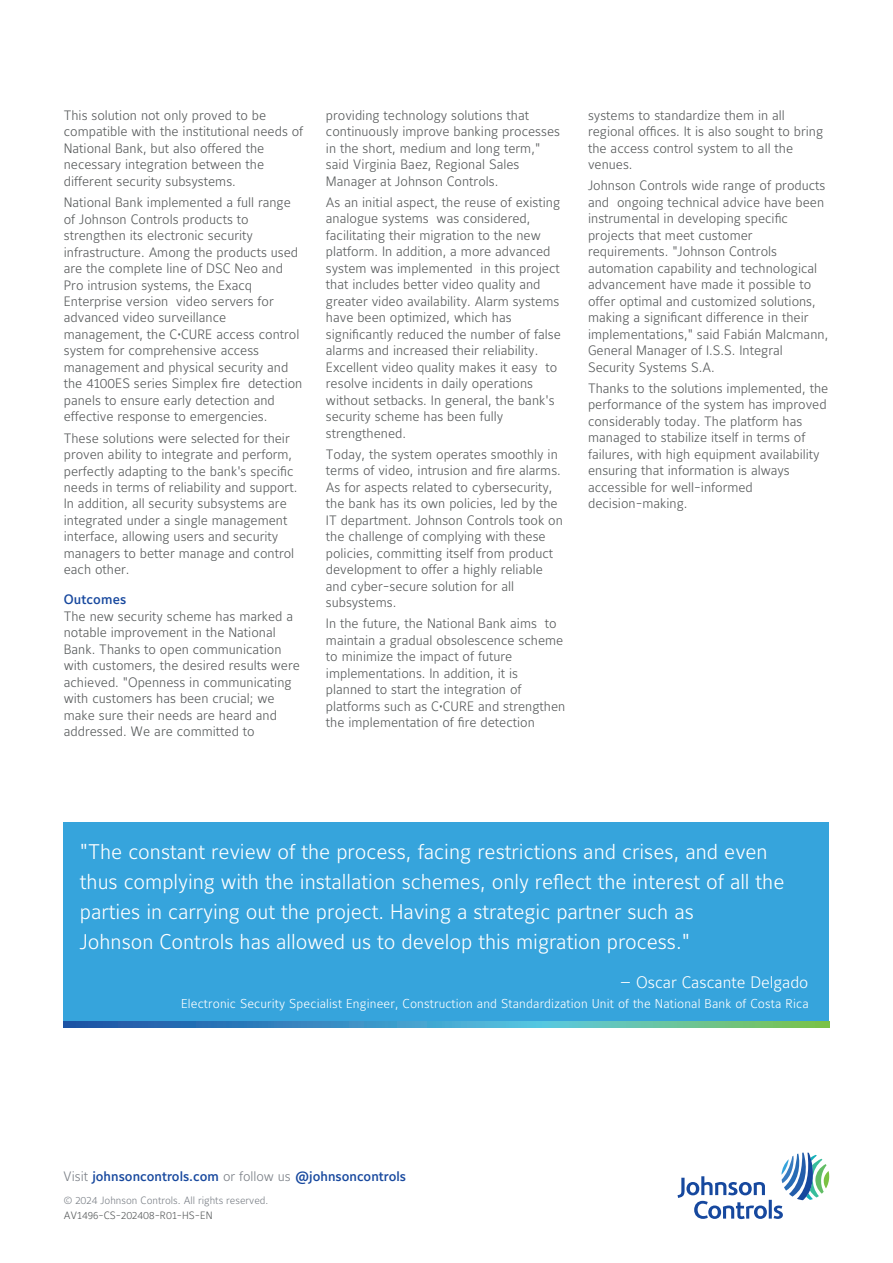
<style>
.page{position:relative;width:893px;height:1263px;background:#fff}
.page>*{position:absolute;margin:0;border:0;box-sizing:border-box;transform-origin:0 0}
.t1{font:300 21px/30px "Maurea Jci Lf ML";letter-spacing:-.005em;color:#fff}
.t2{font:300 16.5px "Maurea Jci Lf ML";color:#fff}
.t3{font:300 13.5px/16.5px "Maurea Jci Lf ML";color:#575a5b}
.t4{font:500 13.5px "Maurea Jci Lf ML";color:#17489e}
.t5{font:300 12.75px "Maurea Jci Lf ML";letter-spacing:.01em;color:#fff}
.t6{font:300 10.5px "Maurea Jci Lf ML";color:#7b8087}
.t7{font:300 10.5px "Maurea Jci Lf ML";color:#575a5b}
.s1{font-weight:300;color:#7b8087}
</style>
<div class="page">
<svg style="left:677px;top:1152px;width:152px;height:67px"></svg>
<div style="left:64px;top:822px;width:765px;height:206px;background:#36a4dc"></div>
<svg style="left:64px;top:1021px;width:765px;height:6px;background:#4a9eb0"></svg>
<p class="t3" style="left:64px;top:107px;width:241px">This solution not only proved to be compatible with the institutional needs of National Bank, but also offered the necessary integration between the different security subsystems.</p>
<p class="t3" style="left:64px;top:194px;width:240px">National Bank implemented a full range of Johnson Controls products to strengthen its electronic security infrastructure. Among the products used are the complete line of DSC Neo and Pro intrusion systems, the Exacq Enterprise version video servers for advanced video surveillance management, the C•CURE access control system for comprehensive access management and physical security and the 4100ES series Simplex fire detection panels to ensure early detection and effective response to emergencies.</p>
<p class="t3" style="left:64px;top:429px;width:235px">These solutions were selected for their proven ability to integrate and perform, perfectly adapting to the bank's specific needs in terms of reliability and support.<br>In addition, all security subsystems are integrated under a single management interface, allowing users and security managers to better manage and control each other.</p>
<p class="t4" style="left:64px;top:591px;width:64px">Outcomes</p>
<p class="t3" style="left:64px;top:607px;width:238px">The new security scheme has marked a notable improvement in the National Bank. Thanks to open communication with customers, the desired results were achieved. "Openness in communicating with customers has been crucial; we make sure their needs are heard and addressed. We are committed to</p>
<p class="t3" style="left:326px;top:107px;width:236px">providing technology solutions that continuously improve banking processes in the short, medium and long term," said Virginia Baez, Regional Sales Manager at Johnson Controls.</p>
<p class="t3" style="left:326px;top:194px;width:236px">As an initial aspect, the reuse of existing analogue systems was considered, facilitating their migration to the new platform. In addition, a more advanced system was implemented in this project that includes better video quality and greater video availability. Alarm systems have been optimized, which has significantly reduced the number of false alarms and increased their reliability.<br>Excellent video quality makes it easy to resolve incidents in daily operations without setbacks. In general, the bank's security scheme has been fully strengthened.</p>
<p class="t3" style="left:326px;top:446px;width:238px">Today, the system operates smoothly in terms of video, intrusion and fire alarms.<br>As for aspects related to cybersecurity, the bank has its own policies, led by the IT department. Johnson Controls took on the challenge of complying with these policies, committing itself from product development to offer a highly reliable and cyber-secure solution for all subsystems.</p>
<p class="t3" style="left:326px;top:615px;width:241px">In the future, the National Bank aims to maintain a gradual obsolescence scheme to minimize the impact of future implementations. In addition, it is planned to start the integration of platforms such as C•CURE and strengthen the implementation of fire detection</p>
<p class="t3" style="left:588px;top:107px;width:237px">systems to standardize them in all regional offices. It is also sought to bring the access control system to all the venues.</p>
<p class="t3" style="left:588px;top:177px;width:242px">Johnson Controls wide range of products and ongoing technical advice have been instrumental in developing specific projects that meet customer requirements. "Johnson Controls automation capability and technological advancement have made it possible to offer optimal and customized solutions, making a significant difference in their implementations," said Fabián Malcmann, General Manager of I.S.S. Integral Security Systems S.A.</p>
<p class="t3" style="left:588px;top:380px;width:242px">Thanks to the solutions implemented, the performance of the system has improved considerably today. The platform has managed to stabilize itself in terms of failures, with high equipment availability ensuring that information is always accessible for well-informed decision-making.</p>
<p class="t1" style="left:80px;top:836px;width:706px">"The constant review of the process, facing restrictions and crises, and even thus complying with the installation schemes, only reflect the interest of all the parties in carrying out the project. Having a strategic partner such as<br>Johnson Controls has allowed us to develop this migration process."</p>
<p class="t2" style="left:620px;top:972px;width:190px">— Oscar Cascante Delgado</p>
<p class="t5" style="left:181px;top:995px;width:629px">Electronic Security Specialist Engineer, Construction and Standardization Unit of the National Bank of Costa Rica</p>
<p class="t4" style="left:63px;top:1169px;width:345px"><span class="s1">Visit</span> johnsoncontrols.com <span class="s1">or follow us</span> @johnsoncontrols</p>
<p class="t6" style="left:64px;top:1194px;width:206px">© 2024 Johnson Controls. All rights reserved.</p>
<p class="t7" style="left:64px;top:1209px;width:150px">AV1496-CS-202408-R01-HS-EN</p>
</div>
